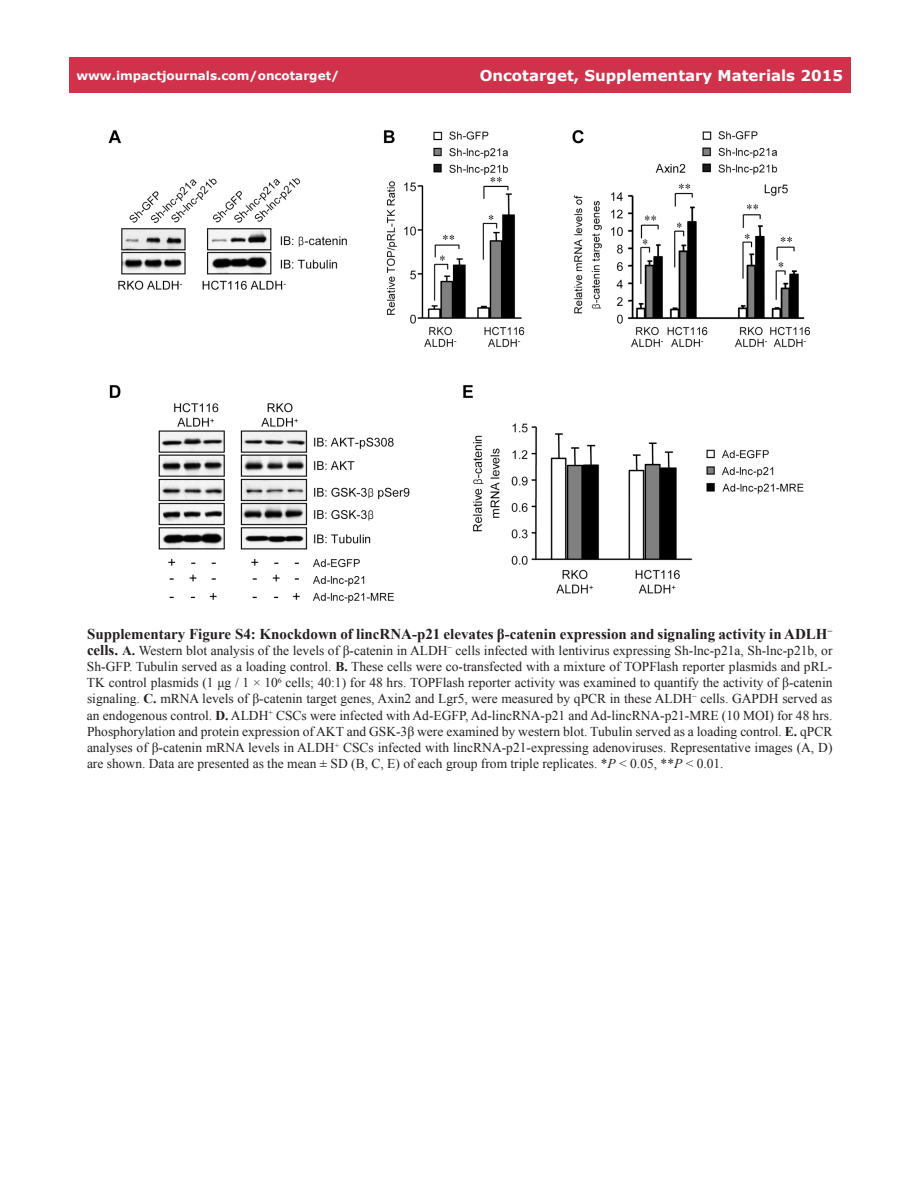
<style>
.page{position:relative;width:918px;height:1188px;background:#fff}
.page>*{position:absolute;margin:0;border:0;box-sizing:border-box;transform-origin:0 0}
.t1{font:700 15px "Times New Roman";color:#231f20}
.t2{font:700 15px "Verdana";color:#fff}
.t3{font:13.5px/16.2px "Times New Roman";color:#231f20;text-align:justify}
.t4{font:700 12px "Verdana";color:#fff}
.s1{font-weight:700;font-size:15px}
.s2{font-weight:700}
.s3{font-style:italic}
</style>
<div class="page">
<div style="left:69px;top:57px;width:781px;height:36px;background:#d0324c"></div>
<img style="left:108px;top:130px;width:703px;height:473px">
<p class="t4" style="left:76px;top:67px;width:264px">www.impactjournals.com/oncotarget/</p>
<p class="t2" style="left:480px;top:66px;width:365px">Oncotarget, Supplementary Materials 2015</p>
<p class="t1" style="left:87px;top:623px;width:747px">Supplementary Figure S4: Knockdown of lincRNA-p21 elevates β-catenin expression and signaling activity in ADLH<sup>−</sup></p>
<p class="t3" style="left:87px;top:642px;width:747px"><span class="s1">cells.</span> <span class="s2">A.</span> Western blot analysis of the levels of β-catenin in ALDH<sup>−</sup> cells infected with lentivirus expressing Sh-lnc-p21a, Sh-lnc-p21b, or Sh-GFP. Tubulin served as a loading control. <span class="s2">B.</span> These cells were co-transfected with a mixture of TOPFlash reporter plasmids and pRL-TK control plasmids (1 μg / 1 × 10<sup>6</sup> cells; 40:1) for 48 hrs. TOPFlash reporter activity was examined to quantify the activity of β-catenin signaling. <span class="s2">C.</span> mRNA levels of β-catenin target genes, Axin2 and Lgr5, were measured by qPCR in these ALDH<sup>−</sup> cells. GAPDH served as an endogenous control. <span class="s2">D.</span> ALDH<sup>+</sup> CSCs were infected with Ad-EGFP, Ad-lincRNA-p21 and Ad-lincRNA-p21-MRE (10 MOI) for 48 hrs.<br>Phosphorylation and protein expression of AKT and GSK-3β were examined by western blot. Tubulin served as a loading control. <span class="s2">E.</span> qPCR analyses of β-catenin mRNA levels in ALDH<sup>+</sup> CSCs infected with lincRNA-p21-expressing adenoviruses. Representative images (A, D) are shown. Data are presented as the mean ± SD (B, C, E) of each group from triple replicates. *<span class="s3">P</span> &lt; 0.05, **<span class="s3">P</span> &lt; 0.01.</p>
</div>
